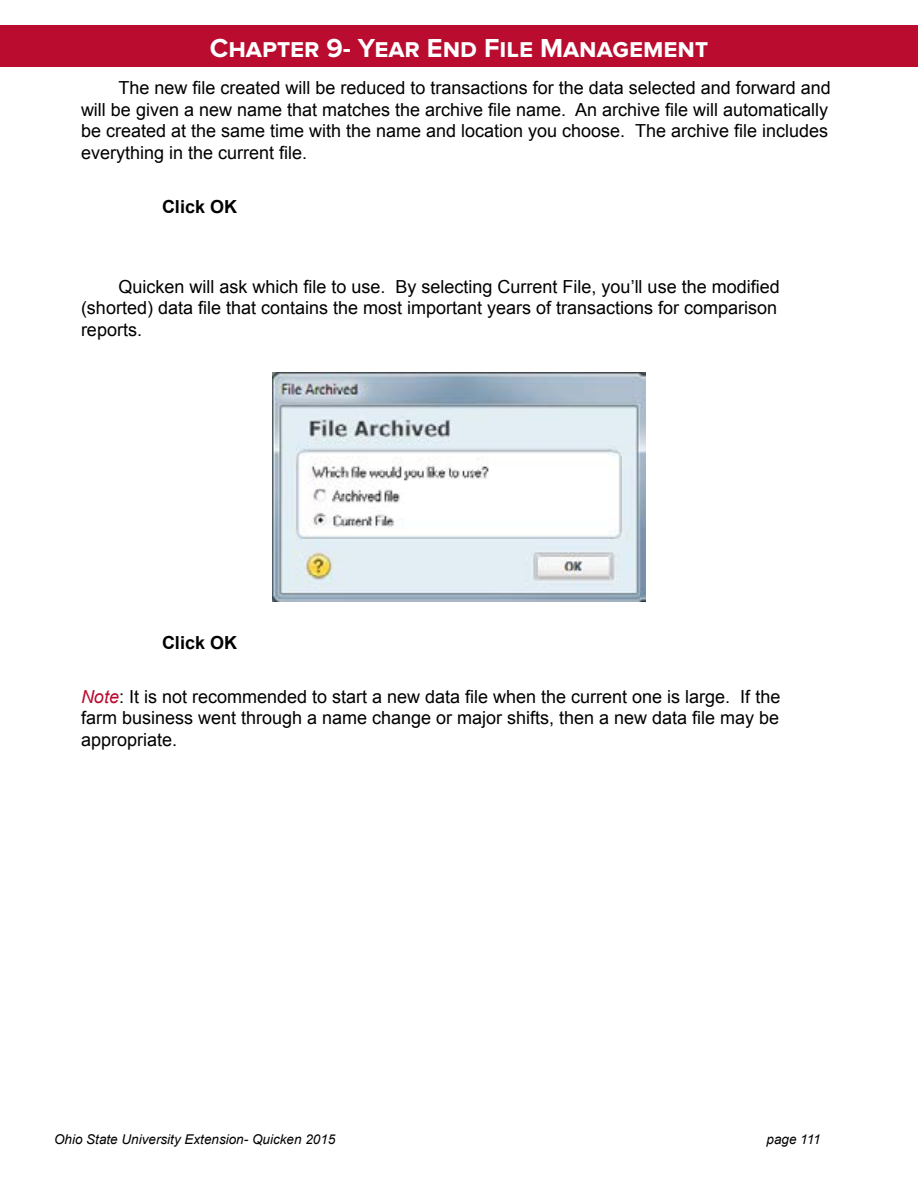
<style>
.page{position:relative;width:918px;height:1188px;background:#fff}
.page>*{position:absolute;margin:0;border:0;box-sizing:border-box;transform-origin:0 0}
.t1{font:700 27px "Proxima Nova";color:#fff}
.t2{font:18px/21.6px "Arial";color:#000}
.t3{font:700 18px "Arial";color:#000}
.t4{font:italic 13.5px "Arial";color:#000}
.s1{font-style:italic;color:#ba0c2f}
</style>
<div class="page">
<div style="left:0;top:26px;width:918px;height:41px;background:#ba0c2f"></div>
<img style="left:273px;top:372px;width:372px;height:230px">
<h1 class="t1" style="left:210px;top:33px;width:500px">Chapter 9- Year End File Management</h1>
<p class="t2" style="left:81px;top:77px;width:751px;text-indent:37px">The new file created will be reduced to transactions for the data selected and forward and will be given a new name that matches the archive file name. An archive file will automatically be created at the same time with the name and location you choose. The archive file includes everything in the current file.</p>
<p class="t3" style="left:162px;top:195px;width:77px">Click OK</p>
<p class="t2" style="left:81px;top:276px;width:700px;text-indent:37px">Quicken will ask which file to use. By selecting Current File, you’ll use the modified (shorted) data file that contains the most important years of transactions for comparison reports.</p>
<p class="t3" style="left:162px;top:630px;width:77px">Click OK</p>
<p class="t2" style="left:81px;top:686px;width:701px;text-align:justify"><span class="s1">Note</span>: It is not recommended to start a new data file when the current one is large. If the farm business went through a name change or major shifts, then a new data file may be appropriate.</p>
<p class="t4" style="left:54px;top:1130px;width:283px">Ohio State University Extension- Quicken 2015</p>
<p class="t4" style="left:767px;top:1130px;width:56px">page 111</p>
</div>
